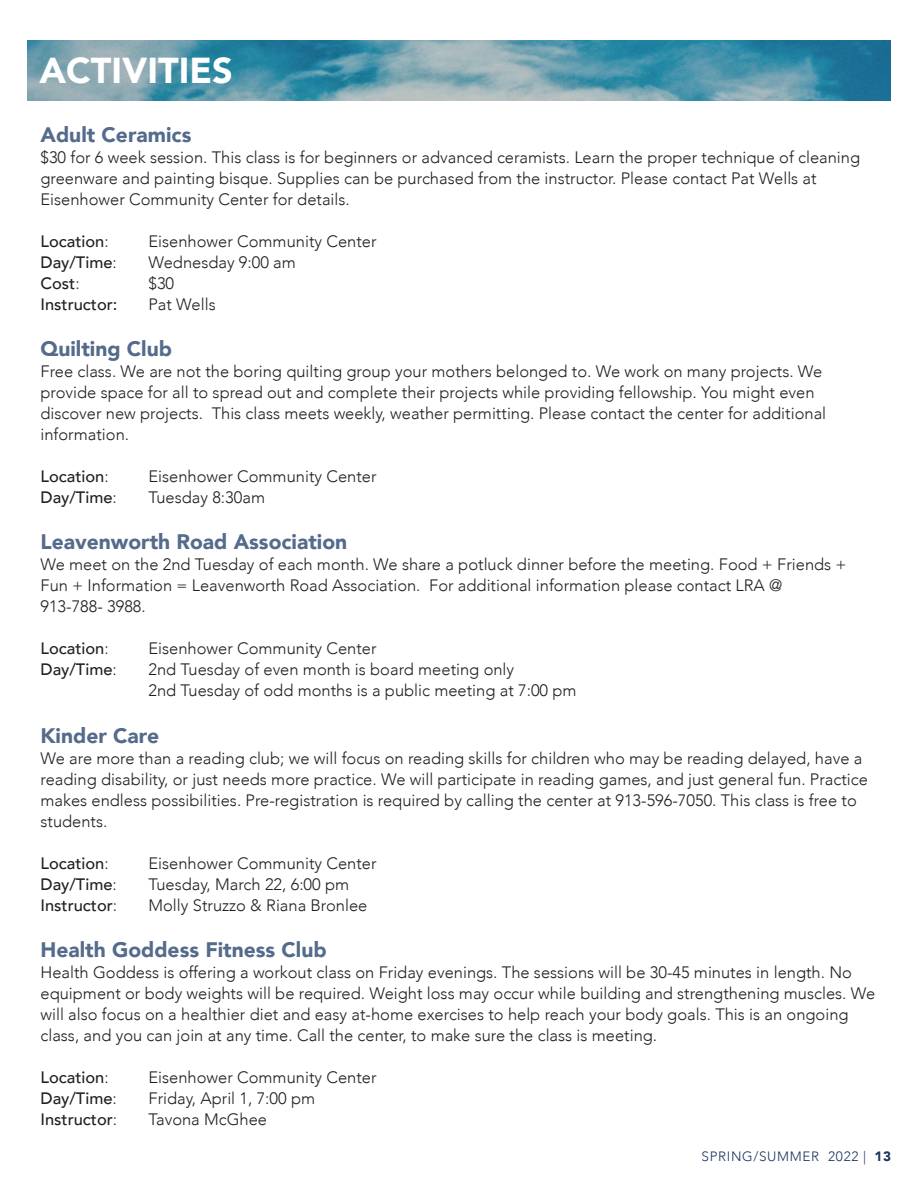
<style>
.page{position:relative;width:918px;height:1188px;background:#fff}
.page>*{position:absolute;margin:0;border:0;box-sizing:border-box;transform-origin:0 0}
.t1{font:900 36px "Avenir";color:#fff}
.t2{font:900 21px "Avenir";color:#546b8b}
.t3{font:300 16.5px/21px "Avenir";color:#231f20}
.t4{font:500 16.5px "Avenir";color:#231f20}
.t5{font:300 13.5px "Avenir";letter-spacing:.05em;color:#1d335b}
.s1{font-weight:300}
.s2{font-weight:900}
</style>
<div class="page">
<img style="left:27px;top:41px;width:864px;height:59px">
<p class="t1" style="left:39px;top:39px;width:195px">ACTIVITIES</p>
<p class="t2" style="left:40px;top:117px;width:152px">Adult Ceramics</p>
<p class="t3" style="left:40px;top:147px;width:821px">$30 for 6 week session. This class is for beginners or advanced ceramists. Learn the proper technique of cleaning greenware and painting bisque. Supplies can be purchased from the instructor. Please contact Pat Wells at<br>Eisenhower Community Center for details.</p>
<p class="t4" style="left:40px;top:227px;width:70px">Location<span class="s1">:</span></p>
<p class="t3" style="left:148px;top:231px;width:230px">Eisenhower Community Center</p>
<p class="t4" style="left:40px;top:248px;width:78px">Day/Time<span class="s1">:</span></p>
<p class="t3" style="left:149px;top:252px;width:149px">Wednesday 9:00 am</p>
<p class="t4" style="left:40px;top:269px;width:41px">Cost<span class="s1">:</span></p>
<p class="t3" style="left:148px;top:273px;width:27px">$30</p>
<p class="t4" style="left:40px;top:290px;width:79px">Instructor:</p>
<p class="t3" style="left:148px;top:294px;width:69px">Pat Wells</p>
<p class="t2" style="left:40px;top:331px;width:133px">Quilting Club</p>
<p class="t3" style="left:40px;top:361px;width:787px">Free class. We are not the boring quilting group your mothers belonged to. We work on many projects. We provide space for all to spread out and complete their projects while providing fellowship. You might even discover new projects. This class meets weekly, weather permitting. Please contact the center for additional information.</p>
<p class="t4" style="left:40px;top:462px;width:70px">Location<span class="s1">:</span></p>
<p class="t3" style="left:148px;top:466px;width:230px">Eisenhower Community Center</p>
<p class="t4" style="left:40px;top:483px;width:78px">Day/Time<span class="s1">:</span></p>
<p class="t3" style="left:149px;top:487px;width:118px">Tuesday 8:30am</p>
<p class="t2" style="left:40px;top:524px;width:308px">Leavenworth Road Association</p>
<p class="t3" style="left:40px;top:554px;width:808px">We meet on the 2nd Tuesday of each month. We share a potluck dinner before the meeting. Food + Friends +<br>Fun + Information = Leavenworth Road Association. For additional information please contact LRA @<br>913-788- 3988.</p>
<p class="t4" style="left:40px;top:634px;width:70px">Location<span class="s1">:</span></p>
<p class="t3" style="left:148px;top:638px;width:230px">Eisenhower Community Center</p>
<p class="t4" style="left:40px;top:655px;width:78px">Day/Time<span class="s1">:</span></p>
<p class="t3" style="left:149px;top:659px;width:367px">2nd Tuesday of even month is board meeting only</p>
<p class="t3" style="left:148px;top:680px;width:430px">2nd Tuesday of odd months is a public meeting at 7:00 pm</p>
<p class="t2" style="left:40px;top:717px;width:120px">Kinder Care</p>
<p class="t3" style="left:40px;top:747px;width:829px">We are more than a reading club; we will focus on reading skills for children who may be reading delayed, have a reading disability, or just needs more practice. We will participate in reading games, and just general fun. Practice makes endless possibilities. Pre-registration is required by calling the center at 913-596-7050. This class is free to students.</p>
<p class="t4" style="left:40px;top:849px;width:70px">Location<span class="s1">:</span></p>
<p class="t3" style="left:148px;top:852px;width:230px">Eisenhower Community Center</p>
<p class="t4" style="left:40px;top:870px;width:78px">Day/Time<span class="s1">:</span></p>
<p class="t3" style="left:149px;top:873px;width:202px">Tuesday, March 22, 6:00 pm</p>
<p class="t4" style="left:40px;top:891px;width:78px">Instructor<span class="s1">:</span></p>
<p class="t3" style="left:149px;top:894px;width:220px">Molly Struzzo &amp; Riana Bronlee</p>
<p class="t2" style="left:40px;top:931px;width:288px">Health Goddess Fitness Club</p>
<p class="t3" style="left:40px;top:962px;width:836px">Health Goddess is offering a workout class on Friday evenings. The sessions will be 30-45 minutes in length. No equipment or body weights will be required. Weight loss may occur while building and strengthening muscles. We will also focus on a healthier diet and easy at-home exercises to help reach your body goals. This is an ongoing class, and you can join at any time. Call the center, to make sure the class is meeting.</p>
<p class="t4" style="left:40px;top:1063px;width:70px">Location<span class="s1">:</span></p>
<p class="t3" style="left:148px;top:1067px;width:230px">Eisenhower Community Center</p>
<p class="t4" style="left:40px;top:1084px;width:78px">Day/Time<span class="s1">:</span></p>
<p class="t3" style="left:149px;top:1088px;width:168px">Friday, April 1, 7:00 pm</p>
<p class="t4" style="left:40px;top:1105px;width:78px">Instructor<span class="s1">:</span></p>
<p class="t3" style="left:149px;top:1109px;width:120px">Tavona McGhee</p>
<p class="t5" style="left:702px;top:1148px;width:191px">SPRING/SUMMER 2022 | <span class="s2">13</span></p>
</div>
